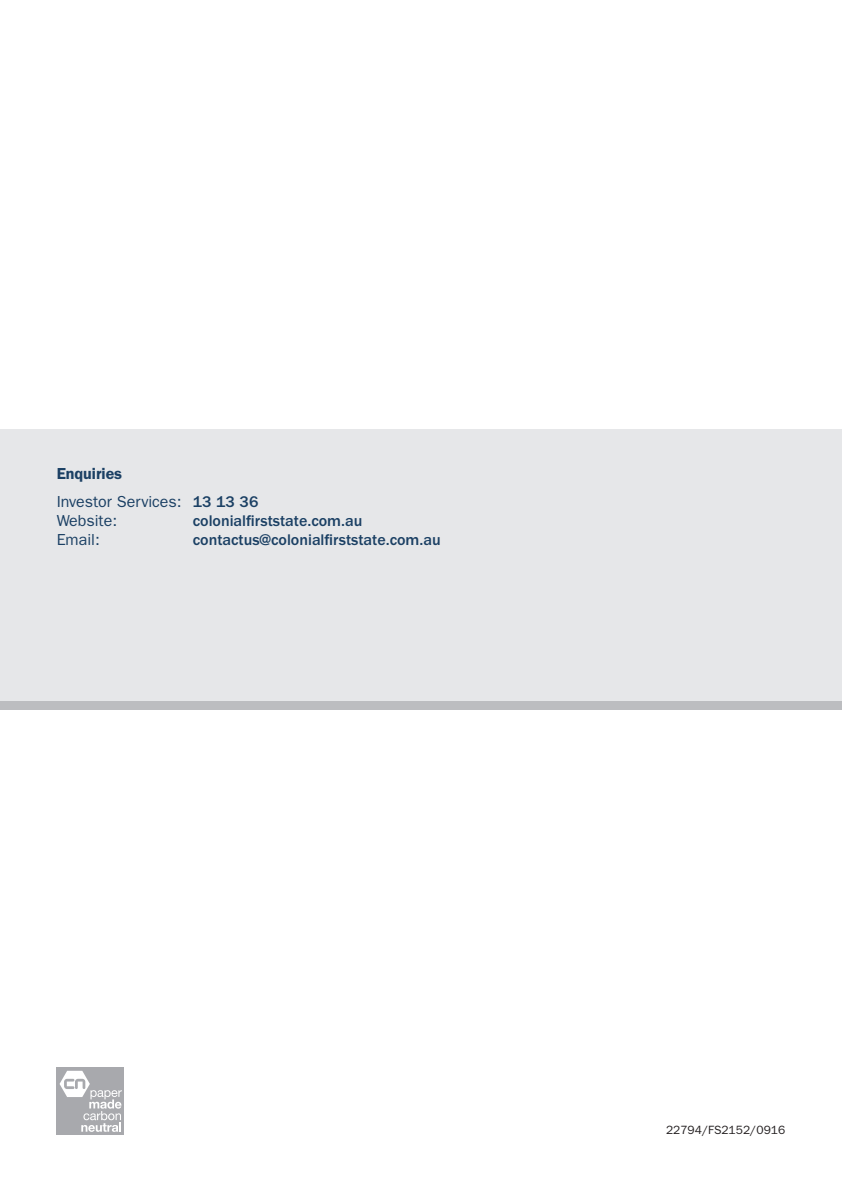
<style>
.page{position:relative;width:842px;height:1191px;background:#fff}
.page>*{position:absolute;margin:0;border:0;box-sizing:border-box;transform-origin:0 0}
.CFS_03_DocHead_Subte{font:500 16px "ITC Franklin Gothic Std";color:#1b4064}
.CFS_03_DocHead_Subte-2{font:16px/19.2px "ITC Franklin Gothic Std";color:#1b4064}
.CFS_03_DocHead_Subte-3{font:600 16px "ITC Franklin Gothic Std";color:#1b4064}
.CFS_11_Footnote_Disc{font:12px "ITC Franklin Gothic Std";color:#231f20}
.s1{font-weight:500}
</style>
<div class="page">
<div style="left:0;top:429px;width:842px;height:271px;background:#e6e7e9"></div>
<div style="left:0;top:700px;width:842px;height:9px;background:#bcbdc0"></div>
<div style="left:57px;top:1067px;width:67px;height:67px;background:#a8a9ad"></div>
<svg style="left:60px;top:1070px;width:62px;height:61px"></svg>
<p class="CFS_03_DocHead_Subte-3" style="left:57px;top:464px;width:67px">Enquiries</p>
<p class="CFS_03_DocHead_Subte-2" style="left:57px;top:492px;width:203px">Investor Services: <span class="s1">13 13 36<br></span>Website:</p>
<p class="CFS_03_DocHead_Subte" style="left:193px;top:512px;width:171px">colonialfirststate.com.au</p>
<p class="CFS_03_DocHead_Subte-2" style="left:57px;top:530px;width:45px">Email:</p>
<p class="CFS_03_DocHead_Subte" style="left:193px;top:531px;width:249px">contactus@colonialfirststate.com.au</p>
<p class="CFS_11_Footnote_Disc" style="left:666px;top:1123px;width:121px">22794/FS2152/0916</p>
</div>
